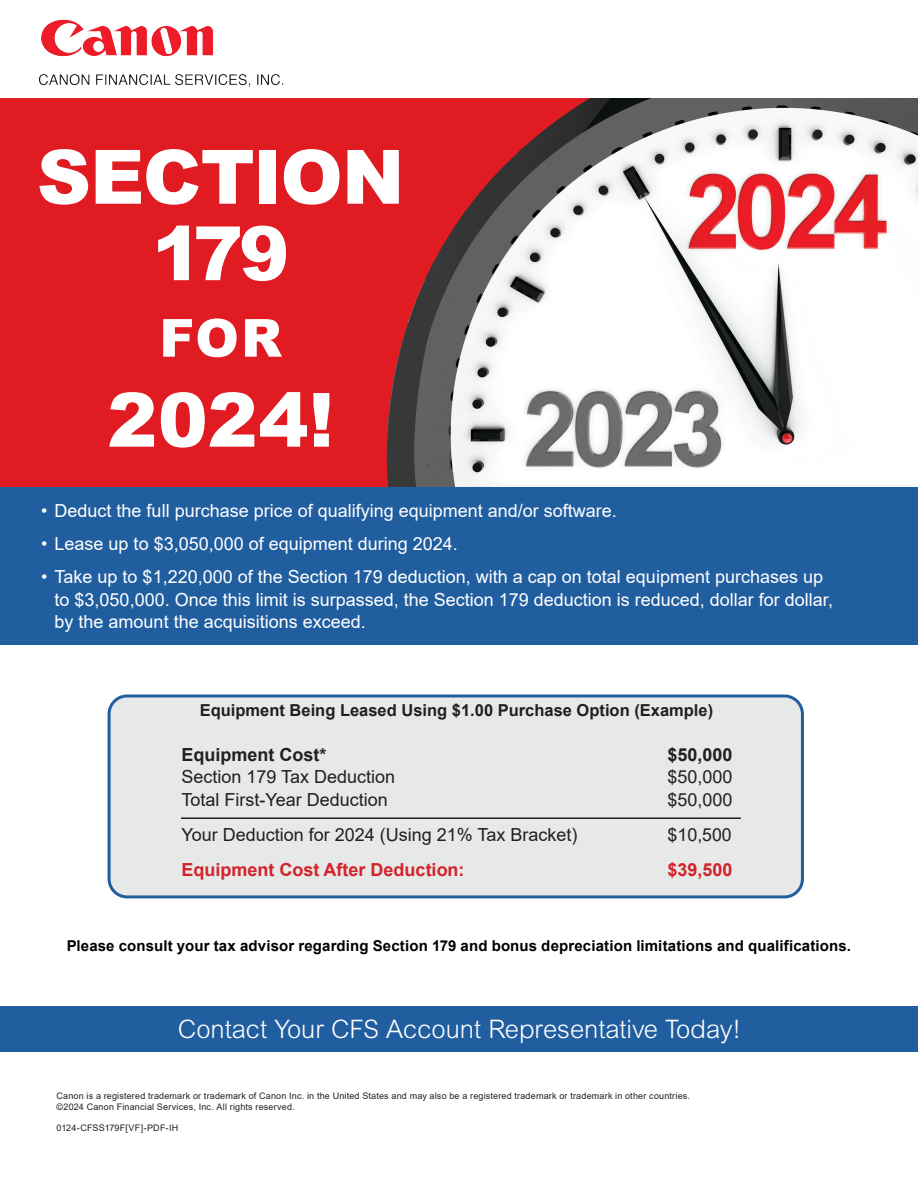
<style>
.page{position:relative;width:918px;height:1188px;background:#fff}
.page>*{position:absolute;margin:0;border:0;box-sizing:border-box;transform-origin:0 0}
.Header_Red{font:900 75px "Arial";letter-spacing:-.015em;color:#fff}
.Header_Red-2{font:900 52.5px "Arial";color:#fff}
.t1{font:300 25.5px "Arial MT Pro";color:#fff}
.t2{font:18px/22.5px "Arial";color:#fff}
.t3{font:18px "Arial";color:#231f20}
.t4{font:700 18px "Arial";color:#d2232a}
.t5{font:700 18px "Arial";color:#231f20}
.t6{font:700 16.5px "Arial";color:#231f20}
.Internal_Copy_Black{font:700 15px "Arial";letter-spacing:.01em;color:#000}
.Legal{font:9px "Arial";letter-spacing:.02em;color:#231f20}
</style>
<div class="page">
<img style="left:38px;top:19px;width:246px;height:68px">
<div style="left:109px;top:696px;width:693px;height:201px;background:#e7e8e8;border-radius:18px"></div>
<div style="left:108px;top:694px;width:696px;height:204px;border:3px solid #215e9f;border-radius:18px"></div>
<hr style="left:181px;top:817px;width:560px;height:2px;background:#231f20">
<div style="left:0;top:1006px;width:918px;height:46px;background:#215e9f"></div>
<img style="left:590px;top:98px;width:328px;height:370px">
<svg style="left:0;top:98px;width:590px;height:389px;background:#d13d42"></svg>
<div style="left:0;top:487px;width:918px;height:158px;background:#215e9f"></div>
<p class="Header_Red" style="left:37px;top:122px;width:369px">SECTION</p>
<p class="Header_Red" style="left:152px;top:199px;width:139px">179</p>
<p class="Header_Red-2" style="left:159px;top:300px;width:124px">FOR</p>
<p class="Header_Red" style="left:107px;top:365px;width:228px">2024!</p>
<p class="t2" style="left:41px;top:499px;width:577px">• Deduct the full purchase price of qualifying equipment and/or software.</p>
<p class="t2" style="left:41px;top:532px;width:418px">• Lease up to $3,050,000 of equipment during 2024.</p>
<p class="t2" style="left:55px;top:566px;width:780px;text-indent:-14px">• Take up to $1,220,000 of the Section 179 deduction, with a cap on total equipment purchases up to $3,050,000. Once this limit is surpassed, the Section 179 deduction is reduced, dollar for dollar, by the amount the acquisitions exceed.</p>
<p class="t6" style="left:200px;top:698px;width:515px">Equipment Being Leased Using $1.00 Purchase Option (Example)</p>
<p class="t5" style="left:181px;top:742px;width:147px">Equipment Cost*</p>
<p class="t5" style="left:667px;top:742px;width:67px">$50,000</p>
<p class="t3" style="left:181px;top:765px;width:215px">Section 179 Tax Deduction</p>
<p class="t3" style="left:667px;top:765px;width:67px">$50,000</p>
<p class="t3" style="left:181px;top:787px;width:208px">Total First-Year Deduction</p>
<p class="t3" style="left:667px;top:787px;width:67px">$50,000</p>
<p class="t3" style="left:181px;top:822px;width:398px">Your Deduction for 2024 (Using 21% Tax Bracket)</p>
<p class="t3" style="left:667px;top:822px;width:66px">$10,500</p>
<p class="t4" style="left:181px;top:857px;width:285px">Equipment Cost After Deduction:</p>
<p class="t4" style="left:667px;top:857px;width:67px">$39,500</p>
<p class="Internal_Copy_Black" style="left:67px;top:935px;width:786px">Please consult your tax advisor regarding Section 179 and bonus depreciation limitations and qualifications.</p>
<p class="t1" style="left:178px;top:1014px;width:565px">Contact Your CFS Account Representative Today!</p>
<p class="Legal" style="left:57px;top:1089px;width:635px">Canon is a registered trademark or trademark of Canon Inc. in the United States and may also be a registered trademark or trademark in other countries.</p>
<p class="Legal" style="left:57px;top:1100px;width:240px">©2024 Canon Financial Services, Inc. All rights reserved.</p>
<p class="Legal" style="left:57px;top:1122px;width:123px">0124-CFSS179F[VF]-PDF-IH</p>
</div>
